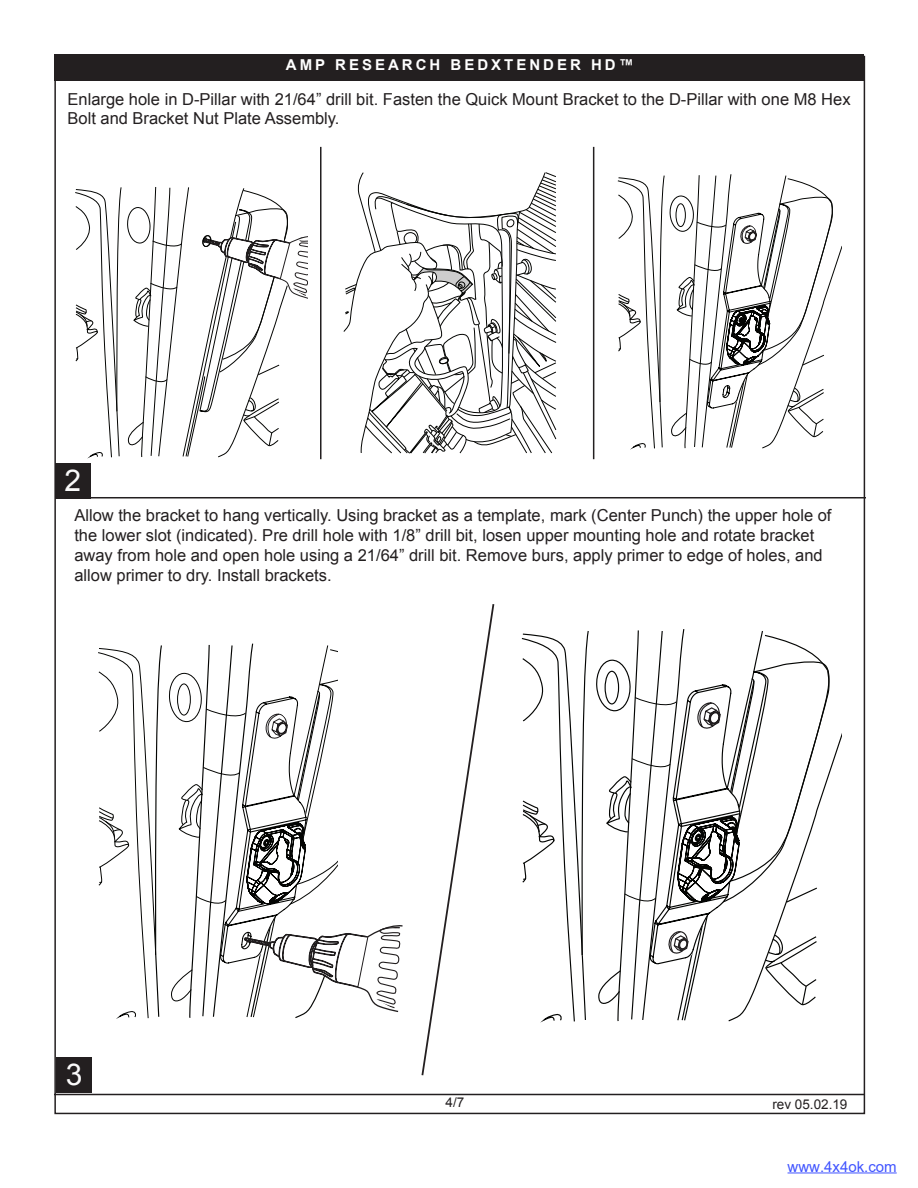
<style>
.page{position:relative;width:918px;height:1188px;background:#fff}
.page>*{position:absolute;margin:0;border:0;box-sizing:border-box;transform-origin:0 0}
.t1{font:30px "Arial";color:#fafafa}
.t2{font:16.5px/19.8px "Arial";color:#231f20}
.t3{font:700 15px "Arial";letter-spacing:.2em;color:#fff}
.t4{font:15px "Arial";color:#4054ff}
.t5{font:13.5px "Arial";color:#231f20}
</style>
<div class="page">
<div style="left:54px;top:55px;width:809px;height:26px;background:#231f20"></div>
<svg style="left:617px;top:174px;width:224px;height:275px"></svg>
<svg style="left:521px;top:629px;width:320px;height:394px"></svg>
<div style="left:56px;top:1057px;width:35px;height:36px;background:#231f20"></div>
<div style="left:55px;top:463px;width:35px;height:35px;background:#231f20"></div>
<hr style="left:58px;top:497px;width:808px;height:1px;background:#231f20">
<svg style="left:343px;top:172px;width:214px;height:282px"></svg>
<svg style="left:98px;top:643px;width:305px;height:376px"></svg>
<hr style="left:320px;top:147px;width:2px;height:312px;background:#231f20">
<hr style="left:593px;top:147px;width:1px;height:312px;background:#231f20">
<svg style="left:75px;top:187px;width:232px;height:271px"></svg>
<svg style="left:421px;top:604px;width:74px;height:472px"></svg>
<hr style="left:54px;top:1094px;width:810px;height:1px;background:#231f20">
<hr style="left:788px;top:1173px;width:109px;height:1px;background:#4054ff">
<p class="t3" style="left:286px;top:55px;width:349px">AMP RESEARCH BEDXTENDER HD™</p>
<p class="t2" style="left:68px;top:89px;width:785px">Enlarge hole in D-Pillar with 21/64” drill bit. Fasten the Quick Mount Bracket to the D-Pillar with one M8 Hex<br>Bolt and Bracket Nut Plate Assembly.</p>
<h1 class="t1" style="left:64px;top:461px;width:18px">2</h1>
<p class="t2" style="left:74px;top:506px;width:759px">Allow the bracket to hang vertically. Using bracket as a template, mark (Center Punch) the upper hole of the lower slot (indicated). Pre drill hole with 1/8” drill bit, losen upper mounting hole and rotate bracket away from hole and open hole using a 21/64” drill bit. Remove burs, apply primer to edge of holes, and allow primer to dry. Install brackets.</p>
<h1 class="t1" style="left:66px;top:1055px;width:18px">3</h1>
<p class="t5" style="left:446px;top:1094px;width:20px">4/7</p>
<p class="t5" style="left:772px;top:1095px;width:77px">rev 05.02.19</p>
<p class="t4" style="left:788px;top:1156px;width:111px">www.4x4ok.com</p>
</div>
